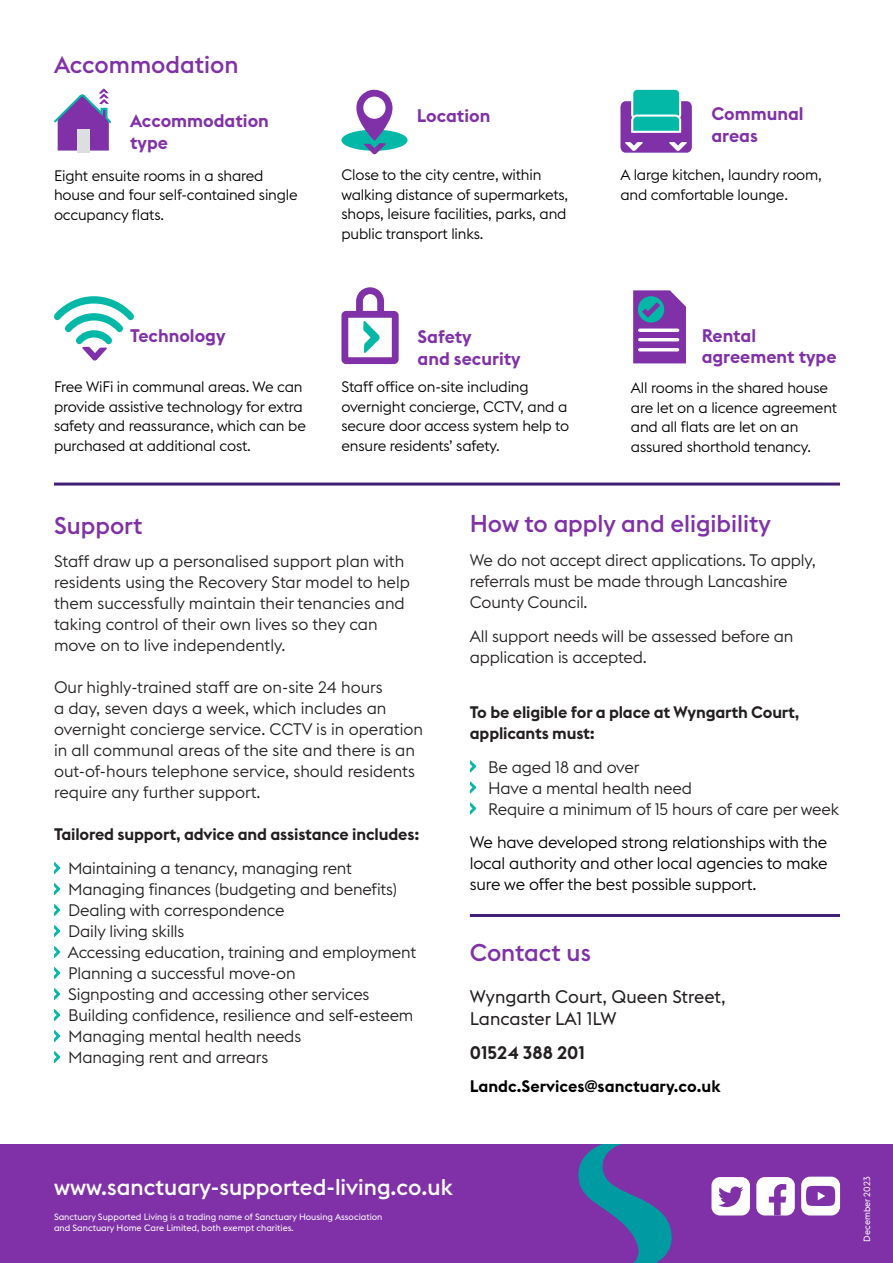
<style>
.page{position:relative;width:893px;height:1263px;background:#fff}
.page>*{position:absolute;margin:0;border:0;box-sizing:border-box;transform-origin:0 0}
.t1{font:500 24px "Euclid Flex B";color:#8031a7}
.t2{font:500 22.5px "Euclid Flex B";color:#fff}
.t3{font:600 18px/21.6px "Euclid Flex B";color:#8031a7}
.t4{font:18px/21.6px "Euclid Flex B";color:#231f20}
.t5{font:600 18px "Euclid Flex B";color:#231f20}
.t6{font:300 16.5px/21px "Euclid Flex B";letter-spacing:-.01em;color:#231f20}
.t7{font:300 16.5px/21px "Euclid Flex B";letter-spacing:-.01em;color:#000;text-align:justify}
.t8{font:600 16.5px/21px "Euclid Flex B";letter-spacing:-.01em;color:#231f20}
.t9{font:600 16.5px "Euclid Flex B";color:#000}
.t10{font:300 15px/19.5px "Euclid Flex B";letter-spacing:-.01em;color:#000}
.t11{font:9px "Euclid Flex B";color:#fff}
</style>
<div class="page">
<svg style="left:54px;top:862px;width:6px;height:12px"></svg>
<svg style="left:54px;top:883px;width:6px;height:12px"></svg>
<svg style="left:54px;top:904px;width:6px;height:12px"></svg>
<svg style="left:54px;top:925px;width:6px;height:12px"></svg>
<svg style="left:54px;top:946px;width:6px;height:12px"></svg>
<svg style="left:54px;top:967px;width:6px;height:12px"></svg>
<svg style="left:54px;top:988px;width:6px;height:12px"></svg>
<svg style="left:54px;top:1009px;width:6px;height:12px"></svg>
<svg style="left:54px;top:1030px;width:6px;height:12px"></svg>
<svg style="left:54px;top:1051px;width:6px;height:12px"></svg>
<svg style="left:470px;top:760px;width:6px;height:13px"></svg>
<svg style="left:470px;top:781px;width:6px;height:13px"></svg>
<svg style="left:470px;top:802px;width:6px;height:13px"></svg>
<div style="left:0;top:1145px;width:893px;height:118px;background:#8031a7"></div>
<svg style="left:578px;top:1145px;width:94px;height:118px"></svg>
<div style="left:756px;top:1177px;width:39px;height:38px;background:#fff;border-radius:8px"></div>
<svg style="left:769px;top:1184px;width:17px;height:31px"></svg>
<div style="left:711px;top:1177px;width:39px;height:38px;background:#fff;border-radius:8px"></div>
<svg style="left:718px;top:1186px;width:25px;height:22px"></svg>
<div style="left:801px;top:1177px;width:39px;height:38px;background:#fff;border-radius:9px"></div>
<svg style="left:806px;top:1186px;width:29px;height:20px"></svg>
<hr style="left:470px;top:914px;width:370px;height:3px;background:#411f77">
<div style="left:632px;top:89px;width:48px;height:30px;background:#03b8a7;border-radius:5px"></div>
<div style="left:631px;top:88px;width:50px;height:32px;border:2px solid #fff;border-radius:5px"></div>
<svg style="left:620px;top:101px;width:72px;height:52px"></svg>
<div style="left:341px;top:130px;width:67px;height:21px;background:#03b8a7;border-radius:50%"></div>
<svg style="left:356px;top:89px;width:37px;height:66px"></svg>
<svg style="left:54px;top:89px;width:58px;height:62px"></svg>
<div style="left:78px;top:129px;width:12px;height:24px;background:#dddee0"></div>
<svg style="left:633px;top:290px;width:53px;height:73px;background:#784fac"></svg>
<svg style="left:341px;top:287px;width:58px;height:77px"></svg>
<svg style="left:54px;top:296px;width:80px;height:65px"></svg>
<svg style="left:640px;top:328px;width:38px;height:4px"></svg>
<hr style="left:640px;top:338px;width:38px;height:3px;background:#fff">
<hr style="left:640px;top:348px;width:38px;height:3px;background:#fff">
<hr style="left:54px;top:483px;width:786px;height:3px;background:#411f77">
<p class="t1" style="left:54px;top:51px;width:186px">Accommodation</p>
<p class="t3" style="left:130px;top:110px;width:140px">Accommodation</p>
<p class="t3" style="left:417px;top:105px;width:75px">Location</p>
<p class="t3" style="left:130px;top:132px;width:39px">type</p>
<p class="t3" style="left:711px;top:103px;width:94px">Communal areas</p>
<p class="t10" style="left:54px;top:166px;width:245px">Eight ensuite rooms in a shared house and four self-contained single occupancy flats.</p>
<p class="t10" style="left:341px;top:165px;width:228px">Close to the city centre, within walking distance of supermarkets, shops, leisure facilities, parks, and public transport links.</p>
<p class="t10" style="left:620px;top:165px;width:203px">A large kitchen, laundry room, and comfortable lounge.</p>
<p class="t3" style="left:130px;top:325px;width:97px">Technology</p>
<p class="t10" style="left:54px;top:378px;width:253px">Free WiFi in communal areas. We can provide assistive technology for extra safety and reassurance, which can be purchased at additional cost.</p>
<p class="t3" style="left:418px;top:326px;width:105px">Safety<br>and security</p>
<p class="t3" style="left:702px;top:325px;width:136px">Rental agreement type</p>
<p class="t10" style="left:341px;top:378px;width:229px">Staff office on-site including overnight concierge, CCTV, and a secure door access system help to ensure residents’ safety.</p>
<p class="t10" style="left:631px;top:378px;width:208px">All rooms in the shared house are let on a licence agreement and all flats are let on an assured shorthold tenancy.</p>
<p class="t1" style="left:54px;top:511px;width:90px">Support</p>
<p class="t6" style="left:54px;top:551px;width:358px">Staff draw up a personalised support plan with residents using the Recovery Star model to help them successfully maintain their tenancies and taking control of their own lives so they can move on to live independently.</p>
<p class="t6" style="left:54px;top:677px;width:371px">Our highly-trained staff are on-site 24 hours<br>a day, seven days a week, which includes an overnight concierge service. CCTV is in operation in all communal areas of the site and there is an out-of-hours telephone service, should residents require any further support.</p>
<p class="t8" style="left:54px;top:824px;width:367px">Tailored support, advice and assistance includes:</p>
<p class="t6" style="left:68px;top:858px;width:350px">Maintaining a tenancy, managing rent Managing finances (budgeting and benefits)<br>Dealing with correspondence<br>Daily living skills<br>Accessing education, training and employment Planning a successful move-on<br>Signposting and accessing other services Building confidence, resilience and self-esteem Managing mental health needs<br>Managing rent and arrears</p>
<p class="t1" style="left:470px;top:510px;width:303px">How to apply and eligibility</p>
<p class="t6" style="left:470px;top:550px;width:347px">We do not accept direct applications. To apply, referrals must be made through Lancashire<br>County Council.</p>
<p class="t6" style="left:470px;top:626px;width:325px">All support needs will be assessed before an application is accepted.</p>
<p class="t8" style="left:470px;top:701px;width:331px">To be eligible for a place at Wyngarth Court, applicants must:</p>
<p class="t6" style="left:488px;top:756px;width:352px">Be aged 18 and over<br>Have a mental health need<br>Require a minimum of 15 hours of care per week</p>
<p class="t7" style="left:470px;top:832px;width:359px">We have developed strong relationships with the local authority and other local agencies to make sure we offer the best possible support.</p>
<p class="t1" style="left:470px;top:938px;width:123px">Contact us</p>
<p class="t4" style="left:470px;top:986px;width:257px">Wyngarth Court, Queen Street,<br>Lancaster LA1 1LW</p>
<p class="t5" style="left:470px;top:1042px;width:116px">01524 388 201</p>
<p class="t9" style="left:470px;top:1076px;width:252px">Landc.Services@sanctuary.co.uk</p>
<p class="t2" style="left:54px;top:1174px;width:400px">www.sanctuary-supported-living.co.uk</p>
<p class="t11" style="left:54px;top:1212px;width:330px">Sanctuary Supported Living is a trading name of Sanctuary Housing Association</p>
<p class="t11" style="left:54px;top:1222px;width:241px">and Sanctuary Home Care Limited, both exempt charities.</p>
<p class="t11" style="left:862px;top:1241px;width:66px;rotate:-90deg">December 2023</p>
</div>
